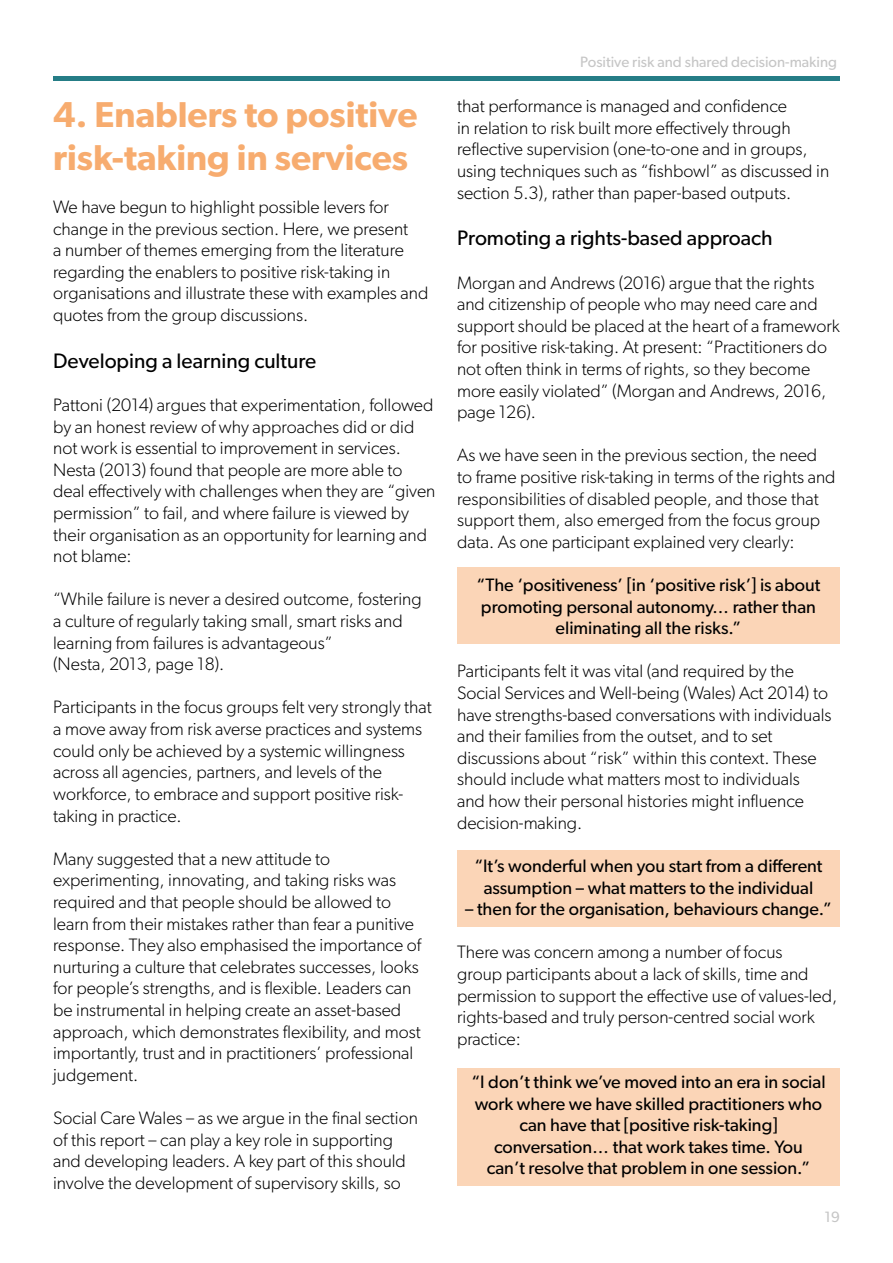
<style>
.page{position:relative;width:893px;height:1263px;background:#fff}
.page>*{position:absolute;margin:0;border:0;box-sizing:border-box;transform-origin:0 0}
.t1{font:600 36px/43.2px "Gibson";color:#f7ac6f}
.t2{font:21px "Gibson";color:#000}
.t3{font:300 18px/21.6px "Gibson";color:#000}
.t4{font:18px/21.6px "Gibson";color:#000;text-align:center}
.t5{font:15px "Gibson";color:#c6c6c6}
</style>
<div class="page">
<div style="left:457px;top:1068px;width:383px;height:117px;background:#fbd5b7"></div>
<div style="left:457px;top:850px;width:383px;height:77px;background:#fbd5b7"></div>
<div style="left:457px;top:567px;width:383px;height:77px;background:#fbd5b7"></div>
<hr style="left:53px;top:77px;width:787px;height:4px;background:#257d86">
<h1 class="t1" style="left:53px;top:92px;width:366px">4. Enablers to positive risk-taking in services</h1>
<p class="t3" style="left:53px;top:196px;width:377px">We have begun to highlight possible levers for change in the previous section. Here, we present<br>a number of themes emerging from the literature regarding the enablers to positive risk-taking in organisations and illustrate these with examples and quotes from the group discussions.</p>
<p class="t2" style="left:53px;top:348px;width:265px">Developing a learning culture</p>
<p class="t3" style="left:53px;top:394px;width:384px">Pattoni (2014) argues that experimentation, followed by an honest review of why approaches did or did not work is essential to improvement in services.<br>Nesta (2013) found that people are more able to deal effectively with challenges when they are “given permission” to fail, and where failure is viewed by their organisation as an opportunity for learning and not blame:</p>
<p class="t3" style="left:53px;top:588px;width:370px">“While failure is never a desired outcome, fostering a culture of regularly taking small, smart risks and learning from failures is advantageous”<br>(Nesta, 2013, page 18).</p>
<p class="t3" style="left:53px;top:696px;width:380px">Participants in the focus groups felt very strongly that a move away from risk averse practices and systems could only be achieved by a systemic willingness across all agencies, partners, and levels of the workforce, to embrace and support positive risk&shy;taking in practice.</p>
<p class="t3" style="left:53px;top:847px;width:369px">Many suggested that a new attitude to experimenting, innovating, and taking risks was required and that people should be allowed to learn from their mistakes rather than fear a punitive response. They also emphasised the importance of nurturing a culture that celebrates successes, looks for people’s strengths, and is flexible. Leaders can be instrumental in helping create an asset-based approach, which demonstrates flexibility, and most importantly, trust and in practitioners’ professional judgement.</p>
<p class="t3" style="left:53px;top:1107px;width:366px">Social Care Wales – as we argue in the final section of this report – can play a key role in supporting and developing leaders. A key part of this should involve the development of supervisory skills, so</p>
<p class="t5" style="left:580px;top:53px;width:258px">Positive risk and shared decision-making</p>
<p class="t3" style="left:457px;top:95px;width:374px">that performance is managed and confidence<br>in relation to risk built more effectively through reflective supervision (one-to-one and in groups, using techniques such as “fishbowl” as discussed in section 5.3), rather than paper-based outputs.</p>
<p class="t2" style="left:457px;top:226px;width:317px">Promoting a rights-based approach</p>
<p class="t3" style="left:457px;top:271px;width:384px">Morgan and Andrews (2016) argue that the rights and citizenship of people who may need care and support should be placed at the heart of a framework for positive risk-taking. At present: “Practitioners do not often think in terms of rights, so they become more easily violated” (Morgan and Andrews, 2016, page 126).</p>
<p class="t3" style="left:457px;top:444px;width:380px">As we have seen in the previous section, the need to frame positive risk-taking in terms of the rights and responsibilities of disabled people, and those that support them, also emerged from the focus group data. As one participant explained very clearly:</p>
<p class="t4" style="left:477px;top:574px;width:345px">“The ‘positiveness’ [in ‘positive risk’] is about promoting personal autonomy… rather than eliminating all the risks.”</p>
<p class="t3" style="left:457px;top:660px;width:376px">Participants felt it was vital (and required by the Social Services and Well-being (Wales) Act 2014) to have strengths-based conversations with individuals and their families from the outset, and to set discussions about “risk” within this context. These should include what matters most to individuals and how their personal histories might influence decision-making.</p>
<p class="t4" style="left:474px;top:855px;width:350px">“It’s wonderful when you start from a different assumption – what matters to the individual</p>
<p class="t4" style="left:465px;top:898px;width:368px">– then for the organisation, behaviours change.”</p>
<p class="t3" style="left:457px;top:941px;width:382px">There was concern among a number of focus<br>group participants about a lack of skills, time and permission to support the effective use of values-led, rights-based and truly person-centred social work practice:</p>
<p class="t4" style="left:471px;top:1071px;width:356px">“I don’t think we’ve moved into an era in social work where we have skilled practitioners who can have that [positive risk-taking] conversation… that work takes time. You<br>can’t resolve that problem in one session.”</p>
<p class="t5" style="left:824px;top:1208px;width:17px">19</p>
</div>
